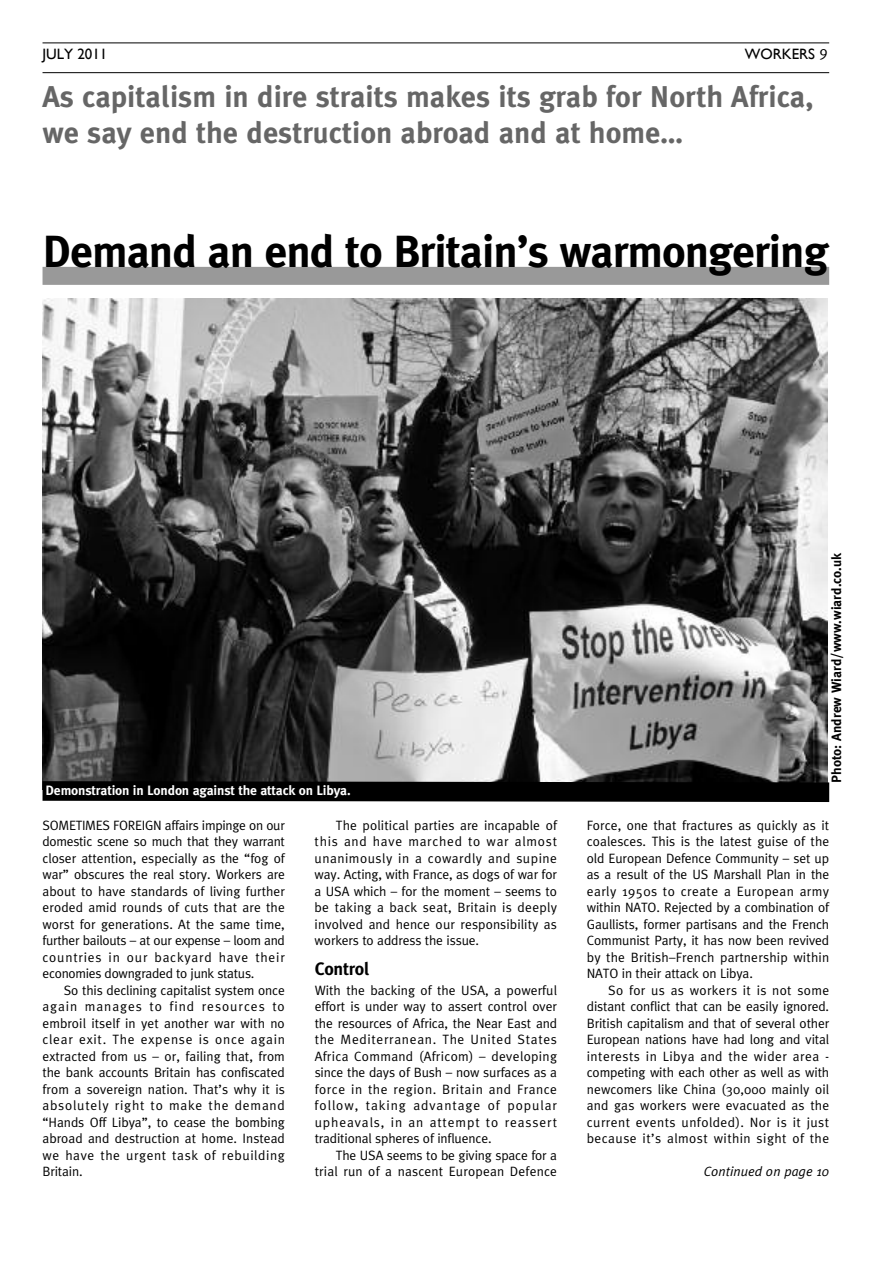
<style>
.page{position:relative;width:893px;height:1263px;background:#fff}
.page>*{position:absolute;margin:0;border:0;box-sizing:border-box;transform-origin:0 0}
.t1{font:700 45px "Meta Plus";letter-spacing:-.02em;color:#000}
.t2{font:700 30px/36px "Meta Plus";color:#666}
.t3{font:700 18px "Meta Plus";letter-spacing:-.01em;color:#000}
.t4{font:15px "Gill Sans";color:#000}
.t5{font:13.5px/16.5px "Meta Plus";letter-spacing:.005em;color:#000;text-align:justify}
.t6{font:700 13.5px "Meta Plus";letter-spacing:-.01em;color:#fff}
.t7{font:700 13.5px "Meta Plus";color:#000}
.t8{font:italic 13.5px "Meta Plus";color:#000}
.s1{font-family:"Meta Caps"}
</style>
<div class="page">
<img style="left:43px;top:299px;width:785px;height:482px">
<div style="left:43px;top:267px;width:786px;height:18px;background:#999"></div>
<hr style="left:43px;top:43px;width:786px;height:1px;background:#000">
<hr style="left:43px;top:72px;width:786px;height:1px;background:#000">
<svg style="left:43px;top:781px;width:786px;height:21px;background:#0a0a0a"></svg>
<p class="t4" style="left:43px;top:45px;width:66px">JULY 2011</p>
<p class="t4" style="left:745px;top:45px;width:84px">WORKERS <span class="s1">9</span></p>
<h2 class="t2" style="left:43px;top:82px;width:772px">As capitalism in dire straits makes its grab for North Africa, we say end the destruction abroad and at home…</h2>
<h1 class="t1" style="left:43px;top:236px;width:787px">Demand an end to Britain’s warmongering</h1>
<p class="t6" style="left:46px;top:786px;width:307px">Demonstration in London against the attack on Libya.</p>
<p class="t5" style="left:42px;top:818px;width:244px">SOMETIMES FOREIGN affairs impinge on our domestic scene so much that they warrant closer attention, especially as the “fog of war” obscures the real story. Workers are about to have standards of living further eroded amid rounds of cuts that are the worst for generations. At the same time, further bailouts – at our expense – loom and countries in our backyard have their economies downgraded to junk status.</p>
<p class="t5" style="left:42px;top:983px;width:244px;text-indent:21px">So this declining capitalist system once again manages to find resources to embroil itself in yet another war with no clear exit. The expense is once again extracted from us – or, failing that, from the bank accounts Britain has confiscated from a sovereign nation. That’s why it is absolutely right to make the demand “Hands Off Libya”, to cease the bombing abroad and destruction at home. Instead we have the urgent task of rebuilding Britain.</p>
<p class="t5" style="left:315px;top:818px;width:244px;text-indent:21px">The political parties are incapable of this and have marched to war almost unanimously in a cowardly and supine way. Acting, with France, as dogs of war for a USA which – for the moment – seems to be taking a back seat, Britain is deeply involved and hence our responsibility as workers to address the issue.</p>
<h3 class="t3" style="left:315px;top:962px;width:56px">Control</h3>
<p class="t5" style="left:315px;top:983px;width:244px">With the backing of the USA, a powerful effort is under way to assert control over the resources of Africa, the Near East and the Mediterranean. The United States Africa Command (Africom) – developing since the days of Bush – now surfaces as a force in the region. Britain and France follow, taking advantage of popular upheavals, in an attempt to reassert traditional spheres of influence.</p>
<p class="t5" style="left:315px;top:1148px;width:244px;text-align:right">The USA seems to be giving space for a trial run of a nascent European Defence</p>
<p class="t7" style="left:832px;top:783px;width:231px;rotate:-90deg">Photo: Andrew Wiard/www.wiard.co.uk</p>
<p class="t5" style="left:587px;top:818px;width:244px">Force, one that fractures as quickly as it coalesces. This is the latest guise of the old European Defence Community – set up as a result of the US Marshall Plan in the early 1950s to create a European army within NATO. Rejected by a combination of Gaullists, former partisans and the French Communist Party, it has now been revived by the British–French partnership within NATO in their attack on Libya.</p>
<p class="t5" style="left:587px;top:983px;width:244px;text-indent:21px">So for us as workers it is not some distant conflict that can be easily ignored.<br>British capitalism and that of several other European nations have had long and vital interests in Libya and the wider area - competing with each other as well as with newcomers like China (30,000 mainly oil and gas workers were evacuated as the current events unfolded). Nor is it just because it’s almost within sight of the</p>
<p class="t8" style="left:704px;top:1167px;width:127px">Continued on page 10</p>
</div>
